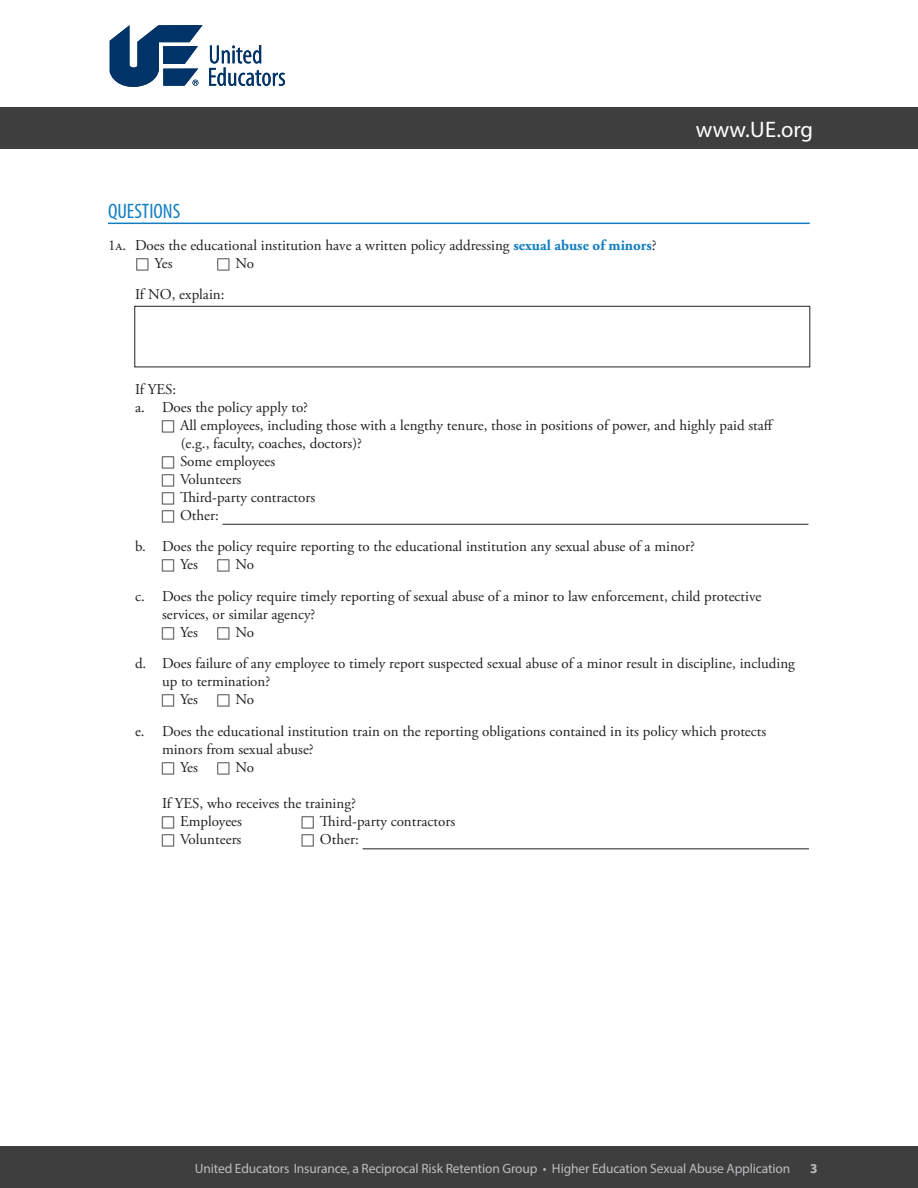
<style>
.page{position:relative;width:918px;height:1188px;background:#fff}
.page>*{position:absolute;margin:0;border:0;box-sizing:border-box;transform-origin:0 0}
.t1{font:22.5px "Myriad Pro";letter-spacing:.01em;color:#fff}
.t2{font:condensed 21px "Myriad Pro";color:#127ec2}
.t3{font:15px/18px "Adobe Garamond Pro";color:#231f20}
.t4{font:13.5px "Myriad Pro";letter-spacing:-.01em;color:#bcbdc0}
.t5{font:700 13.5px "Myriad Pro";color:#bcbdc0}
.s1{font-weight:700;color:#127ec2}
</style>
<div class="page">
<hr style="left:108px;top:223px;width:702px;height:1px;background:#127ec2">
<hr style="left:223px;top:524px;width:585px;height:1px;background:#231f20">
<hr style="left:363px;top:849px;width:446px;height:1px;background:#231f20">
<div style="left:135px;top:306px;width:675px;height:61px;border:1px solid #231f20"></div>
<div style="left:0;top:107px;width:918px;height:41px;background:#3e3e3f"></div>
<svg style="left:110px;top:25px;width:93px;height:62px"></svg>
<svg style="left:209px;top:45px;width:76px;height:41px"></svg>
<div style="left:0;top:1147px;width:918px;height:41px;background:#3e3e3f"></div>
<h2 class="t2" style="left:108px;top:199px;width:74px">QUESTIONS</h2>
<p class="t3" style="left:154px;top:237px;width:504px;text-indent:-46px">1a. Does the educational institution have a written policy addressing <span class="s1">sexual abuse of minors</span>?<br>Yes</p>
<p class="t3" style="left:236px;top:255px;width:20px">No</p>
<p class="t3" style="left:135px;top:286px;width:91px">If NO, explain:</p>
<h1 class="t1" style="left:696px;top:116px;width:119px">www.UE.org</h1>
<p class="t3" style="left:135px;top:381px;width:43px">If YES:</p>
<p class="t3" style="left:135px;top:399px;width:175px">a. Does the policy apply to?</p>
<p class="t3" style="left:180px;top:417px;width:596px">All employees, including those with a lengthy tenure, those in positions of power, and highly paid staff</p>
<p class="t3" style="left:181px;top:435px;width:183px">(e.g., faculty, coaches, doctors)?</p>
<p class="t3" style="left:180px;top:453px;width:97px">Some employees</p>
<p class="t3" style="left:180px;top:471px;width:63px">Volunteers</p>
<p class="t3" style="left:180px;top:489px;width:137px">Third-party contractors</p>
<p class="t3" style="left:180px;top:507px;width:40px">Other:</p>
<p class="t3" style="left:180px;top:538px;width:517px;text-indent:-45px">b. Does the policy require reporting to the educational institution any sexual abuse of a minor?<br>Yes</p>
<p class="t3" style="left:135px;top:549px;width:628px;line-height:31.5px;text-indent:100px">No<br>c. Does the policy require timely reporting of sexual abuse of a minor to law enforcement, child protective</p>
<p class="t3" style="left:180px;top:606px;width:137px;text-indent:-18px">services, or similar agency?<br>Yes</p>
<p class="t3" style="left:135px;top:617px;width:661px;line-height:31.5px;text-indent:100px">No<br>d. Does failure of any employee to timely report suspected sexual abuse of a minor result in discipline, including</p>
<p class="t3" style="left:180px;top:673px;width:92px;text-indent:-18px">up to termination?<br>Yes</p>
<p class="t3" style="left:135px;top:684px;width:633px;line-height:31.5px;text-indent:100px">No<br>e. Does the educational institution train on the reporting obligations contained in its policy which protects</p>
<p class="t3" style="left:180px;top:741px;width:135px;text-indent:-18px">minors from sexual abuse?<br>Yes</p>
<p class="t3" style="left:236px;top:759px;width:20px">No</p>
<p class="t3" style="left:180px;top:795px;width:177px;text-indent:-18px">If YES, who receives the training?<br>Employees<br>Volunteers</p>
<p class="t3" style="left:320px;top:813px;width:137px">Third-party contractors<br>Other:</p>
<p class="t4" style="left:195px;top:1161px;width:597px">United Educators Insurance, a Reciprocal Risk Retention Group • Higher Education Sexual Abuse Application</p>
<p class="t4" style="left:234px;top:1161px;width:534px">United Educators Insurance, a Reciprocal Risk Retention Group • S pplemental TBI Application</p>
<p class="t5" style="left:803px;top:1160px;width:16px">33</p>
</div>
